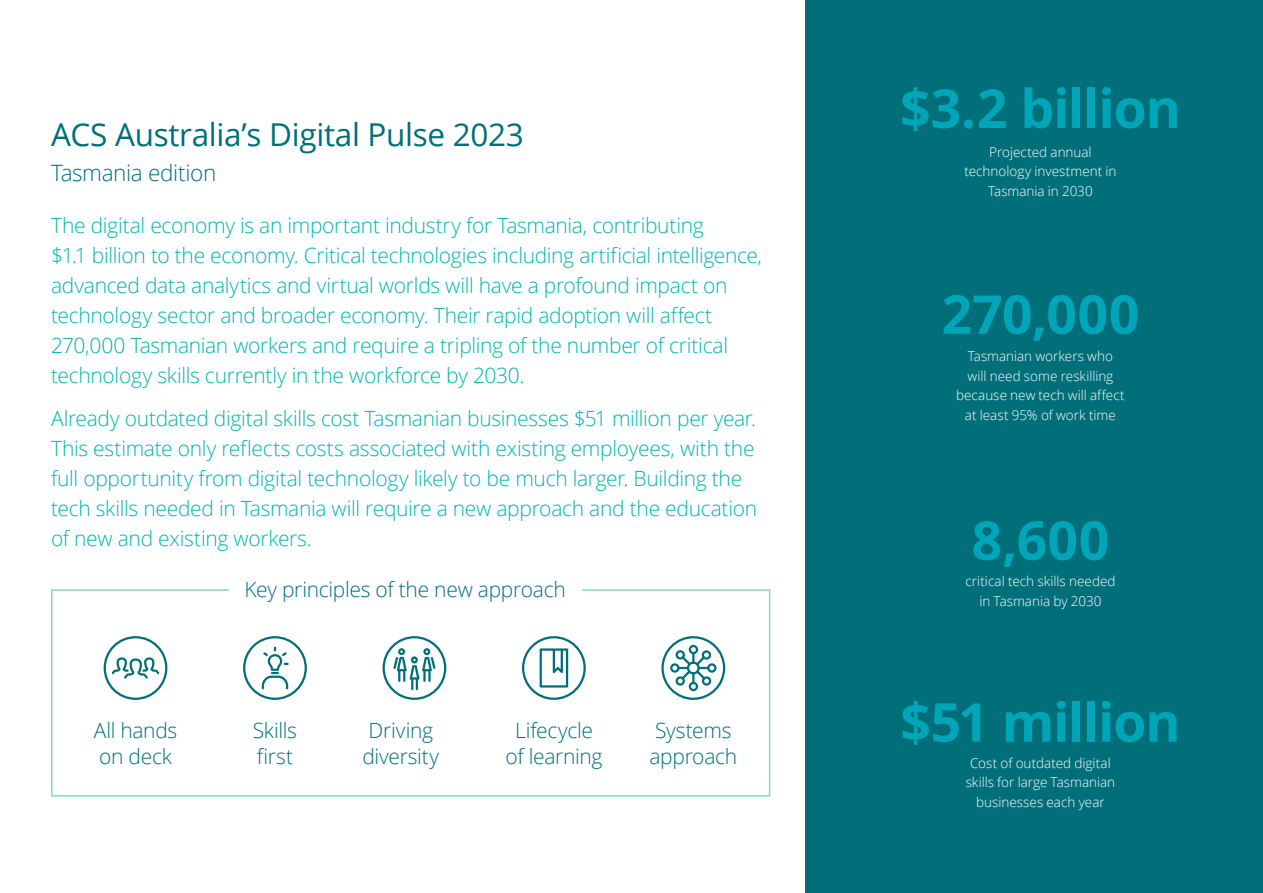
<style>
.page{position:relative;width:1263px;height:893px;background:#fff}
.page>*{position:absolute;margin:0;border:0;box-sizing:border-box;transform-origin:0 0}
.Body_copy__8_5_12pt{font:700 53.7px "Open Sans";letter-spacing:-.025em;color:#00a5b8}
.Story_heading_light__30_36pt{font:31.5px "Open Sans";letter-spacing:-.01em;color:#006f79}
.Introduction__14_18pt{font:300 22.5px "Open Sans";letter-spacing:-.015em;color:#006f79}
.Body_copy__8_5_12pt-2{font:300 21px/30px "Open Sans";letter-spacing:-.015em;color:#00b5af}
.Body_copy__8_5_12pt-3{font:300 21px/25.2px "Open Sans";letter-spacing:-.015em;color:#006f79}
.Body_copy__8_5_12pt-4{font:300 13.5px/19.5px "Open Sans";color:#fff;text-align:center}
</style>
<div class="page">
<div style="left:805px;top:0;width:458px;height:893px;background:#006f79"></div>
<div style="left:51px;top:589px;width:719px;height:207px;border:2px solid #8ed2cc"></div>
<div style="left:229px;top:581px;width:352px;height:40px;background:#fff"></div>
<svg style="left:243px;top:636px;width:64px;height:64px"></svg>
<svg style="left:522px;top:636px;width:64px;height:64px"></svg>
<svg style="left:382px;top:636px;width:64px;height:64px"></svg>
<svg style="left:104px;top:636px;width:63px;height:64px"></svg>
<svg style="left:661px;top:636px;width:64px;height:64px"></svg>
<p class="Story_heading_light__30_36pt" style="left:51px;top:113px;width:474px">ACS Australia’s Digital Pulse 2023</p>
<p class="Introduction__14_18pt" style="left:51px;top:158px;width:167px">Tasmania edition</p>
<p class="Body_copy__8_5_12pt-2" style="left:51px;top:210px;width:712px">The digital economy is an important industry for Tasmania, contributing<br>$1.1 billion to the economy. Critical technologies including artificial intelligence, advanced data analytics and virtual worlds will have a profound impact on technology sector and broader economy. Their rapid adoption will affect 270,000 Tasmanian workers and require a tripling of the number of critical technology skills currently in the workforce by 2030.</p>
<p class="Body_copy__8_5_12pt-2" style="left:51px;top:403px;width:708px">Already outdated digital skills cost Tasmanian businesses $51 million per year.<br>This estimate only reflects costs associated with existing employees, with the full opportunity from digital technology likely to be much larger. Building the tech skills needed in Tasmania will require a new approach and the education of new and existing workers.</p>
<p class="Body_copy__8_5_12pt-3" style="left:244px;top:576px;width:323px">Key principles of the new approach</p>
<p class="Body_copy__8_5_12pt-3" style="left:94px;top:718px;width:85px">All hands on deck</p>
<p class="Body_copy__8_5_12pt-3" style="left:253px;top:718px;width:46px">Skills first</p>
<p class="Body_copy__8_5_12pt-3" style="left:362px;top:718px;width:78px">Driving diversity</p>
<p class="Body_copy__8_5_12pt-3" style="left:506px;top:718px;width:98px;text-align:center">Lifecycle of learning</p>
<p class="Body_copy__8_5_12pt-3" style="left:649px;top:718px;width:89px">Systems approach</p>
<p class="Body_copy__8_5_12pt" style="left:900px;top:71px;width:282px">$3.2 billion</p>
<p class="Body_copy__8_5_12pt-4" style="left:964px;top:142px;width:154px">Projected annual technology investment in<br>Tasmania in 2030</p>
<p class="Body_copy__8_5_12pt" style="left:941px;top:276px;width:199px">270,000</p>
<p class="Body_copy__8_5_12pt-4" style="left:956px;top:346px;width:170px">Tasmanian workers who<br>will need some reskilling because new tech will affect at least 95% of work time</p>
<p class="Body_copy__8_5_12pt" style="left:971px;top:502px;width:139px">8,600</p>
<p class="Body_copy__8_5_12pt-4" style="left:965px;top:571px;width:152px">critical tech skills needed in Tasmania by 2030</p>
<p class="Body_copy__8_5_12pt" style="left:900px;top:684px;width:282px">$51 million</p>
<p class="Body_copy__8_5_12pt-4" style="left:966px;top:753px;width:151px">Cost of outdated digital skills for large Tasmanian businesses each year</p>
</div>
